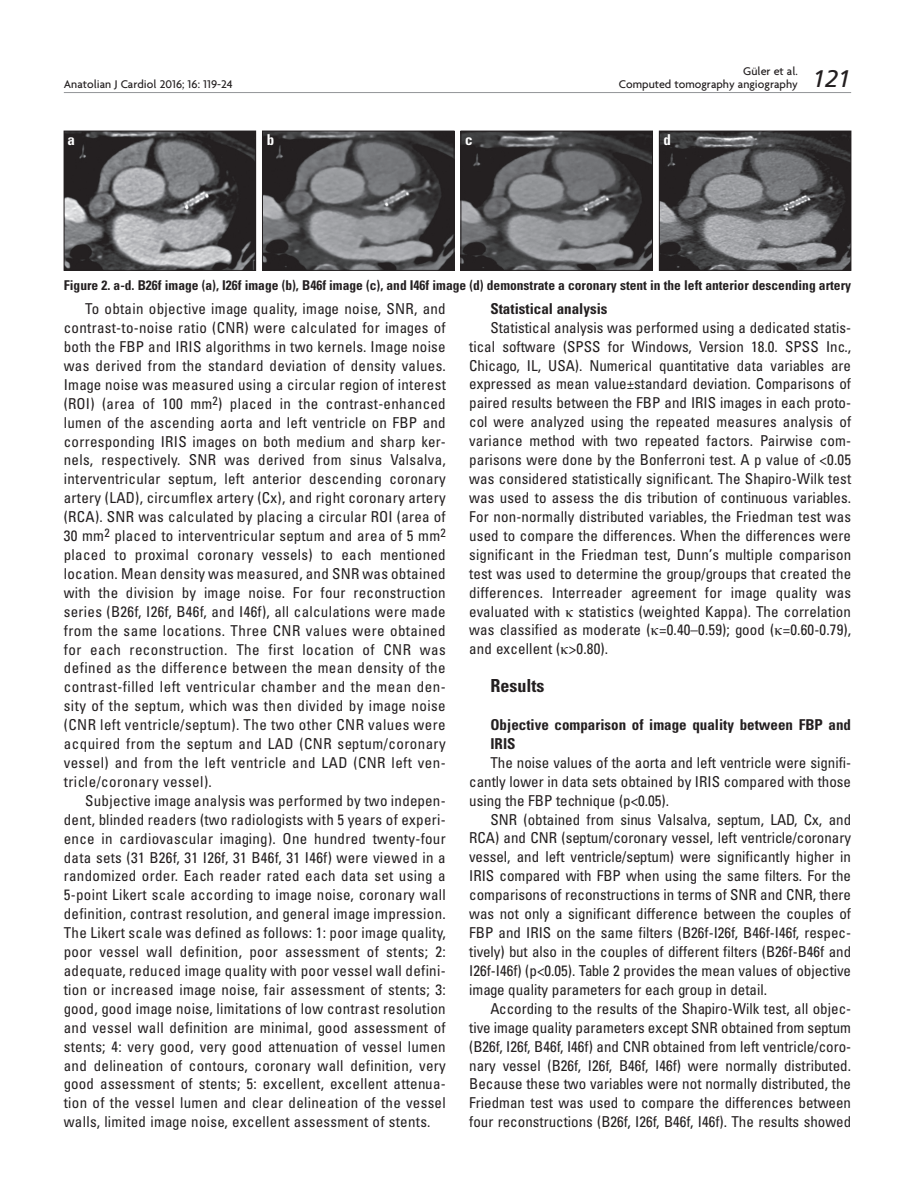
<style>
.page{position:relative;width:915px;height:1191px;background:#fff}
.page>*{position:absolute;margin:0;border:0;box-sizing:border-box;transform-origin:0 0}
.t1{font:24px "Frutiger Italic Tr";color:#231f20}
.t2{font:18px "Univers Cond Bd Tr";color:#231f20}
.t3{font:15px/18.9px "Univers Condensed Tr";color:#231f20;text-align:justify}
.t4{font:15px/18.9px "Univers Cond Bd Tr";color:#231f20}
.t5{font:15px "Univers Cond Bd Tr";color:#fff}
.t6{font:13.5px "Univers Cond Bd Tr";color:#231f20}
.t7{font:500 12px "Firma";color:#231f20}
</style>
<div class="page">
<hr style="left:64px;top:92px;width:786px;height:1px;background:#939598">
<img style="left:66px;top:133px;width:188px;height:135px">
<div style="left:64px;top:131px;width:192px;height:139px;border:1px solid #231f20"></div>
<img style="left:462px;top:133px;width:188px;height:135px">
<div style="left:460px;top:131px;width:192px;height:139px;border:1px solid #231f20"></div>
<img style="left:264px;top:133px;width:188px;height:135px">
<div style="left:262px;top:131px;width:192px;height:139px;border:1px solid #231f20"></div>
<img style="left:661px;top:133px;width:187px;height:135px">
<div style="left:659px;top:131px;width:191px;height:139px;border:1px solid #231f20"></div>
<p class="t7" style="left:743px;top:64px;width:56px">Güler et al.</p>
<p class="t7" style="left:64px;top:77px;width:170px">Anatolian J Cardiol 2016; 16: 119-24</p>
<p class="t7" style="left:618px;top:77px;width:180px">Computed tomography angiography</p>
<p class="t5" style="left:68px;top:131px;width:9px">a</p>
<p class="t5" style="left:267px;top:131px;width:9px">b</p>
<p class="t5" style="left:465px;top:131px;width:9px">c</p>
<p class="t5" style="left:663px;top:131px;width:9px">d</p>
<h1 class="t1" style="left:812px;top:65px;width:40px">121</h1>
<p class="t6" style="left:64px;top:277px;width:788px">Figure 2. a-d. B26f image (a), I26f image (b), B46f image (c), and I46f image (d) demonstrate a coronary stent in the left anterior descending artery</p>
<p class="t3" style="left:64px;top:299px;width:383px;text-indent:21px">To obtain objective image quality, image noise, SNR, and contrast-to-noise ratio (CNR) were calculated for images of both the FBP and IRIS algorithms in two kernels. Image noise was derived from the standard deviation of density values.<br>Image noise was measured using a circular region of interest (ROI) (area of 100 mm<sup>2</sup>) placed in the contrast-enhanced lumen of the ascending aorta and left ventricle on FBP and corresponding IRIS images on both medium and sharp ker&shy;nels, respectively. SNR was derived from sinus Valsalva, interventricular septum, left anterior descending coronary artery (LAD), circumflex artery (Cx), and right coronary artery (RCA). SNR was calculated by placing a circular ROI (area of 30 mm<sup>2</sup> placed to interventricular septum and area of 5 mm<sup>2 </sup>placed to proximal coronary vessels) to each mentioned location. Mean density was measured, and SNR was obtained with the division by image noise. For four reconstruction series (B26f, I26f, B46f, and I46f), all calculations were made from the same locations. Three CNR values were obtained for each reconstruction. The first location of CNR was defined as the difference between the mean density of the contrast-filled left ventricular chamber and the mean den&shy;sity of the septum, which was then divided by image noise (CNR left ventricle/septum). The two other CNR values were acquired from the septum and LAD (CNR septum/coronary vessel) and from the left ventricle and LAD (CNR left ven&shy;tricle/coronary vessel).</p>
<p class="t3" style="left:64px;top:790px;width:383px;text-indent:21px">Subjective image analysis was performed by two indepen&shy;dent, blinded readers (two radiologists with 5 years of experi&shy;ence in cardiovascular imaging). One hundred twenty-four data sets (31 B26f, 31 I26f, 31 B46f, 31 I46f) were viewed in a randomized order. Each reader rated each data set using a 5-point Likert scale according to image noise, coronary wall definition, contrast resolution, and general image impression.<br>The Likert scale was defined as follows: 1: poor image quality, poor vessel wall definition, poor assessment of stents; 2: adequate, reduced image quality with poor vessel wall defini&shy;tion or increased image noise, fair assessment of stents; 3: good, good image noise, limitations of low contrast resolution and vessel wall definition are minimal, good assessment of stents; 4: very good, very good attenuation of vessel lumen and delineation of contours, coronary wall definition, very good assessment of stents; 5: excellent, excellent attenua&shy;tion of the vessel lumen and clear delineation of the vessel walls, limited image noise, excellent assessment of stents.</p>
<p class="t4" style="left:490px;top:299px;width:118px">Statistical analysis</p>
<p class="t3" style="left:469px;top:317px;width:383px;text-indent:21px">Statistical analysis was performed using a dedicated statis&shy;tical software (SPSS for Windows, Version 18.0. SPSS Inc., Chicago, IL, USA). Numerical quantitative data variables are expressed as mean value±standard deviation. Comparisons of paired results between the FBP and IRIS images in each proto&shy;col were analyzed using the repeated measures analysis of variance method with two repeated factors. Pairwise com&shy;parisons were done by the Bonferroni test. A p value of &lt;0.05 was considered statistically significant. The Shapiro-Wilk test was used to assess the dis tribution of continuous variables.<br>For non-normally distributed variables, the Friedman test was used to compare the differences. When the differences were significant in the Friedman test, Dunn’s multiple comparison test was used to determine the group/groups that created the differences. Interreader agreement for image quality was evaluated with statistics (weighted Kappa). The correlation was classified as moderate ( =0.40–0.59); good ( =0.60-0.79), and excellent ( &gt;0.80).</p>
<p class="t2" style="left:490px;top:674px;width:55px">Results</p>
<p class="t4" style="left:490px;top:715px;width:362px">Objective comparison of image quality between FBP and<br>IRIS</p>
<p class="t3" style="left:469px;top:752px;width:383px;text-indent:21px">The noise values of the aorta and left ventricle were signifi&shy;cantly lower in data sets obtained by IRIS compared with those using the FBP technique (p&lt;0.05).</p>
<p class="t3" style="left:469px;top:809px;width:383px;text-indent:21px">SNR (obtained from sinus Valsalva, septum, LAD, Cx, and RCA) and CNR (septum/coronary vessel, left ventricle/coronary vessel, and left ventricle/septum) were significantly higher in IRIS compared with FBP when using the same filters. For the comparisons of reconstructions in terms of SNR and CNR, there was not only a significant difference between the couples of FBP and IRIS on the same filters (B26f-I26f, B46f-I46f, respec&shy;tively) but also in the couples of different filters (B26f-B46f and I26f-I46f) (p&lt;0.05). Table 2 provides the mean values of objective image quality parameters for each group in detail.</p>
<p class="t3" style="left:469px;top:998px;width:383px;text-indent:21px">According to the results of the Shapiro-Wilk test, all objec&shy;tive image quality parameters except SNR obtained from septum (B26f, I26f, B46f, I46f) and CNR obtained from left ventricle/coro&shy;nary vessel (B26f, I26f, B46f, I46f) were normally distributed.<br>Because these two variables were not normally distributed, the Friedman test was used to compare the differences between four reconstructions (B26f, I26f, B46f, I46f). The results showed</p>
</div>
